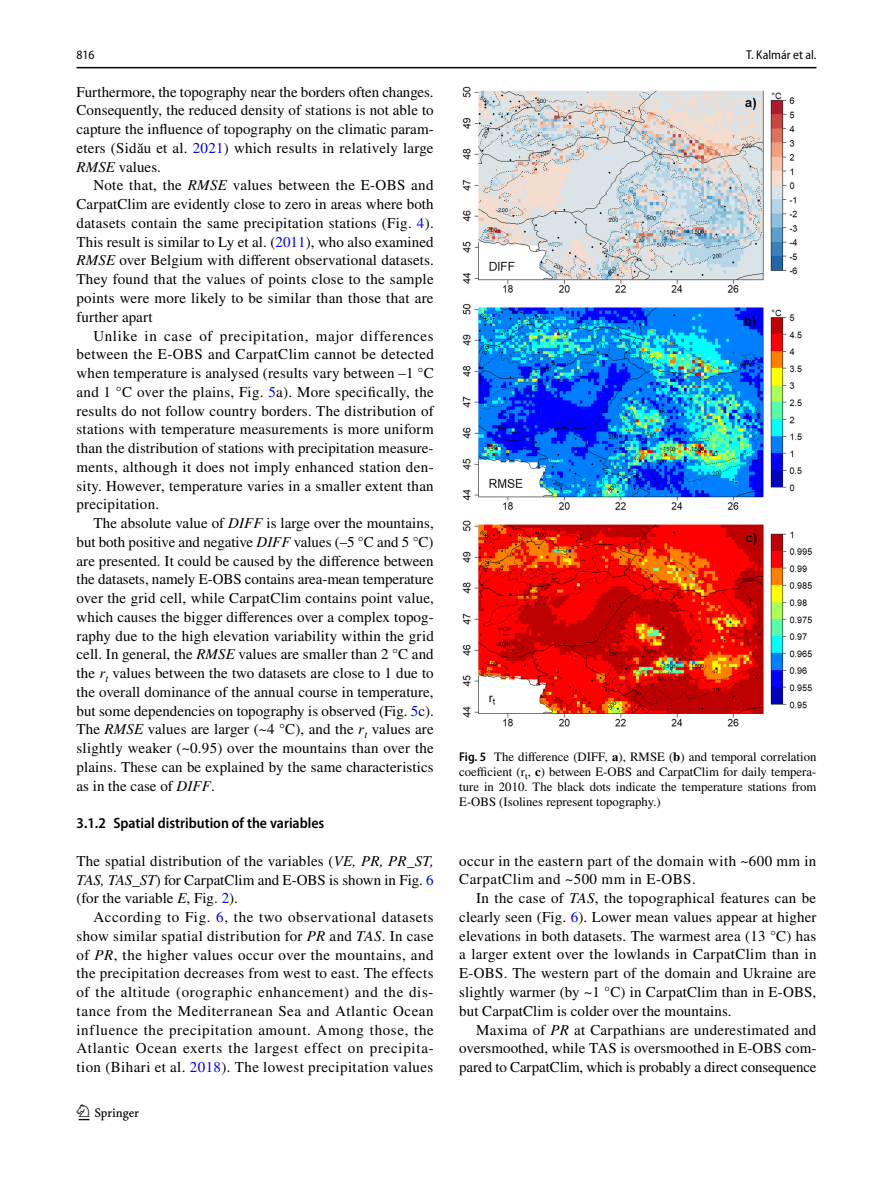
<style>
.page{position:relative;width:893px;height:1187px;background:#fff}
.page>*{position:absolute;margin:0;border:0;box-sizing:border-box;transform-origin:0 0}
.t1{font:22.5px "Springnew Regular 2";color:#000}
.t2{font:15px/18.8px "STIX";letter-spacing:.015em;color:#000;text-align:justify}
.t3{font:600 semi-condensed 15px "Myriad Pro";color:#000}
.t4{font:12.75px/15px "STIX";color:#000;text-align:justify}
.t5{font:semi-condensed 12.75px "Myriad Pro";color:#000}
.s1{color:#00f}
.s2{font-style:italic}
.s3{font-family:"Myriad Pro";font-weight:600;font-stretch:semi-condensed}
.s4{font-weight:700}
</style>
<div class="page">
<hr style="left:77px;top:67px;width:739px;height:1px;background:#000">
<img style="left:463px;top:87px;width:350px;height:639px">
<p class="t5" style="left:77px;top:48px;width:20px">816</p>
<p class="t5" style="left:746px;top:48px;width:72px">T. Kalmár et al.</p>
<p class="t2" style="left:77px;top:83px;width:359px">Furthermore, the topography near the borders often changes.<br>Consequently, the reduced density of stations is not able to capture the influence of topography on the climatic param&shy;eters (Sidău et al. <span class="s1">2021</span>) which results in relatively large <span class="s2">RMSE</span> values.</p>
<p class="t2" style="left:77px;top:177px;width:359px;text-indent:17px">Note that, the <span class="s2">RMSE</span> values between the E-OBS and CarpatClim are evidently close to zero in areas where both datasets contain the same precipitation stations (Fig. <span class="s1">4</span>).<br>This result is similar to Ly et al. (<span class="s1">2011</span>), who also examined <span class="s2">RMSE</span> over Belgium with different observational datasets.<br>They found that the values of points close to the sample points were more likely to be similar than those that are further apart</p>
<p class="t2" style="left:77px;top:327px;width:359px;text-indent:17px">Unlike in case of precipitation, major differences between the E-OBS and CarpatClim cannot be detected when temperature is analysed (results vary between –1 °C and 1 °C over the plains, Fig. <span class="s1">5</span>a). More specifically, the results do not follow country borders. The distribution of stations with temperature measurements is more uniform than the distribution of stations with precipitation measure&shy;ments, although it does not imply enhanced station den&shy;sity. However, temperature varies in a smaller extent than precipitation.</p>
<p class="t2" style="left:77px;top:514px;width:359px;text-indent:17px">The absolute value of <span class="s2">DIFF</span> is large over the mountains, but both positive and negative <span class="s2">DIFF</span> values (–5 °C and 5 °C) are presented. It could be caused by the difference between the datasets, namely E-OBS contains area-mean temperature over the grid cell, while CarpatClim contains point value, which causes the bigger differences over a complex topog&shy;raphy due to the high elevation variability within the grid cell. In general, the <span class="s2">RMSE</span> values are smaller than 2 °C and the <span class="s2">r</span><sub>t</sub> values between the two datasets are close to 1 due to the overall dominance of the annual course in temperature, but some dependencies on topography is observed (Fig. <span class="s1">5</span>c).<br>The <span class="s2">RMSE</span> values are larger (~4 °C), and the <span class="s2">r</span><sub>t</sub> values are slightly weaker (~0.95) over the mountains than over the plains. These can be explained by the same characteristics as in the case of <span class="s2">DIFF</span>.</p>
<p class="t3" style="left:77px;top:815px;width:249px">3.1.2 Spatial distribution of the variables</p>
<p class="t2" style="left:77px;top:852px;width:359px">The spatial distribution of the variables (<span class="s2">VE, PR, PR_ST, TAS, TAS_ST</span>) for CarpatClim and E-OBS is shown in Fig. <span class="s1">6 </span>(for the variable <span class="s2">E</span>, Fig. <span class="s1">2</span>).</p>
<p class="t2" style="left:77px;top:908px;width:359px;text-indent:17px">According to Fig. <span class="s1">6</span>, the two observational datasets show similar spatial distribution for <span class="s2">PR</span> and <span class="s2">TAS</span>. In case of <span class="s2">PR</span>, the higher values occur over the mountains, and the precipitation decreases from west to east. The effects of the altitude (orographic enhancement) and the dis&shy;tance from the Mediterranean Sea and Atlantic Ocean influence the precipitation amount. Among those, the Atlantic Ocean exerts the largest effect on precipita&shy;tion (Bihari et al. <span class="s1">2018</span>). The lowest precipitation values</p>
<h1 class="t1" style="left:79px;top:1104px;width:62px">1 3</h1>
<p class="t4" style="left:459px;top:750px;width:359px"><span class="s3">Fig. 5</span> The difference (DIFF, <span class="s4">a</span>), RMSE (<span class="s4">b</span>) and temporal correlation coefficient (r<sub>t</sub>, <span class="s4">c</span>) between E-OBS and CarpatClim for daily tempera&shy;ture in 2010. The black dots indicate the temperature stations from E-OBS (Isolines represent topography.)</p>
<p class="t2" style="left:459px;top:852px;width:359px">occur in the eastern part of the domain with ~600 mm in<br>CarpatClim and ~500 mm in E-OBS.</p>
<p class="t2" style="left:459px;top:889px;width:359px;text-indent:17px">In the case of <span class="s2">TAS</span>, the topographical features can be clearly seen (Fig. <span class="s1">6</span>). Lower mean values appear at higher elevations in both datasets. The warmest area (13 °C) has a larger extent over the lowlands in CarpatClim than in E-OBS. The western part of the domain and Ukraine are slightly warmer (by ~1 °C) in CarpatClim than in E-OBS, but CarpatClim is colder over the mountains.</p>
<p class="t2" style="left:459px;top:1021px;width:359px;text-indent:17px">Maxima of <span class="s2">PR</span> at Carpathians are underestimated and oversmoothed, while TAS is oversmoothed in E-OBS com&shy;pared to CarpatClim, which is probably a direct consequence</p>
</div>
